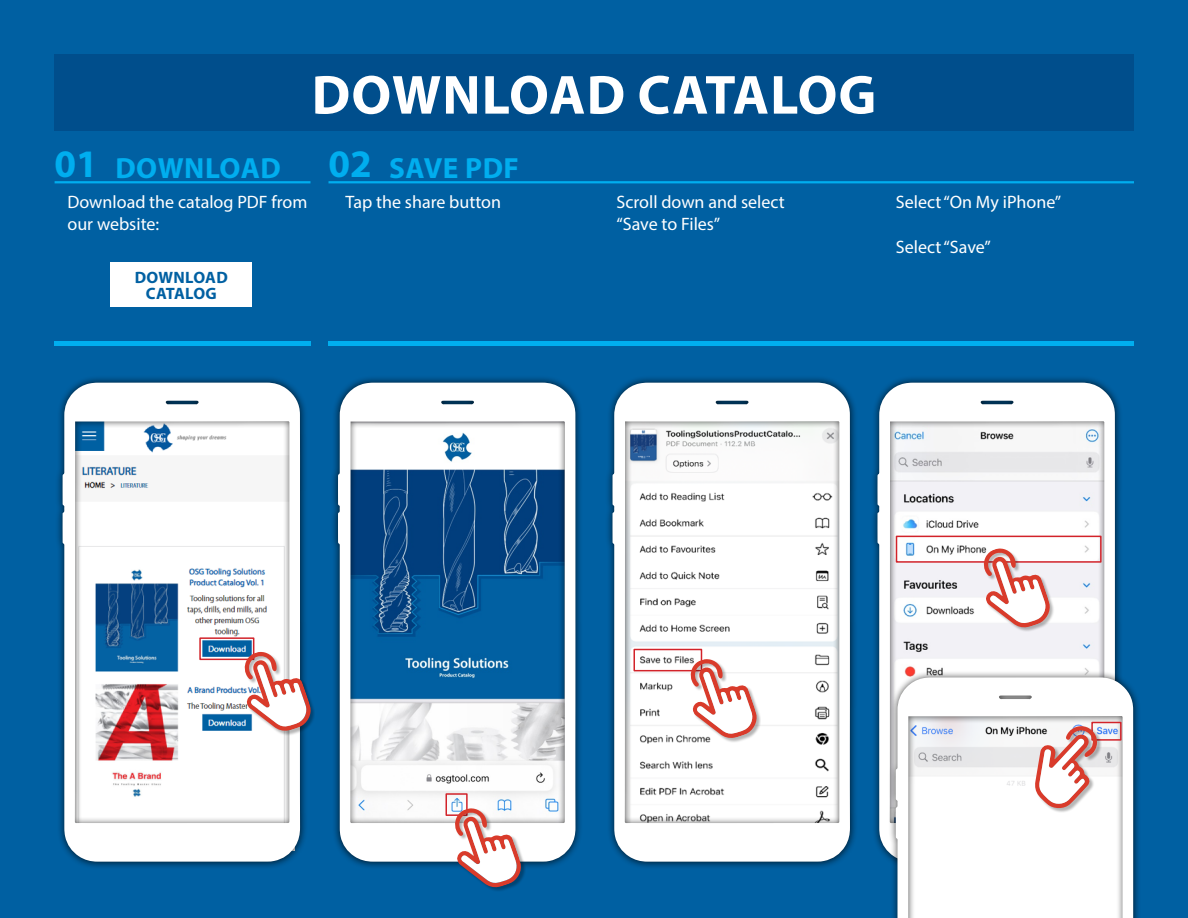
<style>
.page{position:relative;width:1188px;height:918px;background:#0060a2}
.page>*{position:absolute;margin:0;border:0;box-sizing:border-box;transform-origin:0 0}
.t1{font:700 55.5px "Myriad Pro";letter-spacing:.02em;color:#fff}
.t2{font:700 29.25px "Myriad Pro";letter-spacing:.02em;color:#00aeef}
.t3{font:18px/22.5px "Myriad Pro";color:#fff}
.t4{font:700 16.5px/16.5px "Myriad Pro";letter-spacing:.02em;color:#0060a2;text-align:center}
.s1{font-size:39px}
</style>
<div class="page">
<div style="left:54px;top:54px;width:1080px;height:77px;background:#004e8c"></div>
<div style="left:55px;top:375px;width:253px;height:494px;background:#000;opacity:.75"></div>
<svg style="left:63px;top:383px;width:237px;height:479px;background:#d9dee5"></svg>
<div style="left:330px;top:375px;width:253px;height:494px;background:#000;opacity:.75"></div>
<svg style="left:338px;top:383px;width:238px;height:479px"></svg>
<div style="left:605px;top:375px;width:252px;height:494px;background:#000;opacity:.75"></div>
<svg style="left:613px;top:383px;width:237px;height:479px;background:#f0f1f2"></svg>
<div style="left:870px;top:375px;width:252px;height:494px;background:#000;opacity:.75"></div>
<svg style="left:877px;top:383px;width:238px;height:479px;background:#eaebef"></svg>
<div style="left:199px;top:637px;width:55px;height:23px;border:2px solid #d2232a"></div>
<div style="left:633px;top:649px;width:69px;height:22px;border:2px solid #d2232a"></div>
<div style="left:896px;top:536px;width:206px;height:27px;border:2px solid #d2232a"></div>
<div style="left:446px;top:793px;width:22px;height:23px;border:2px solid #d2232a"></div>
<div style="left:245px;top:652px;width:70px;height:84px;background:#000;opacity:.29"></div>
<svg style="left:244px;top:651px;width:68px;height:80px;background:#c8aeb4"></svg>
<div style="left:455px;top:808px;width:71px;height:84px;background:#000;opacity:.29"></div>
<svg style="left:454px;top:807px;width:69px;height:81px;background:#cdb3b8"></svg>
<div style="left:691px;top:659px;width:70px;height:84px;background:#000;opacity:.29"></div>
<svg style="left:690px;top:658px;width:68px;height:81px;background:#eec8c4"></svg>
<div style="left:984px;top:549px;width:70px;height:83px;background:#000;opacity:.29"></div>
<svg style="left:983px;top:547px;width:68px;height:81px;background:#ecc3c1"></svg>
<div style="left:110px;top:263px;width:142px;height:44px;background:#fff"></div>
<hr style="left:328px;top:342px;width:806px;height:4px;background:#00aeef">
<hr style="left:54px;top:342px;width:256px;height:4px;background:#00aeef">
<div style="left:888px;top:670px;width:253px;height:248px;background:#000;opacity:.75"></div>
<svg style="left:896px;top:677px;width:237px;height:241px;background:#f5f5f6"></svg>
<div style="left:1091px;top:722px;width:31px;height:19px;border:2px solid #d2232a"></div>
<div style="left:1035px;top:726px;width:67px;height:87px;background:#000;opacity:.29"></div>
<svg style="left:1035px;top:726px;width:63px;height:84px;background:#e8c0bd"></svg>
<hr style="left:55px;top:181px;width:256px;height:2px;background:#00aeef">
<hr style="left:328px;top:181px;width:806px;height:2px;background:#00aeef">
<h1 class="t1" style="left:312px;top:59px;width:566px">DOWNLOAD CATALOG</h1>
<h2 class="t2" style="left:55px;top:149px;width:466px"><span class="s1">01</span> DOWNLOAD <span class="s1">02</span> SAVE PDF</h2>
<p class="t3" style="left:68px;top:190px;width:241px">Download the catalog PDF from our website:</p>
<p class="t3" style="left:346px;top:190px;width:157px">Tap the share button</p>
<p class="t3" style="left:616px;top:190px;width:170px">Scroll down and select “Save to Files”</p>
<p class="t3" style="left:896px;top:190px;width:167px">Select “On My iPhone”</p>
<p class="t3" style="left:896px;top:235px;width:97px">Select “Save”</p>
<p class="t4" style="left:135px;top:269px;width:95px">DOWNLOAD<br>CATALOG</p>
</div>
